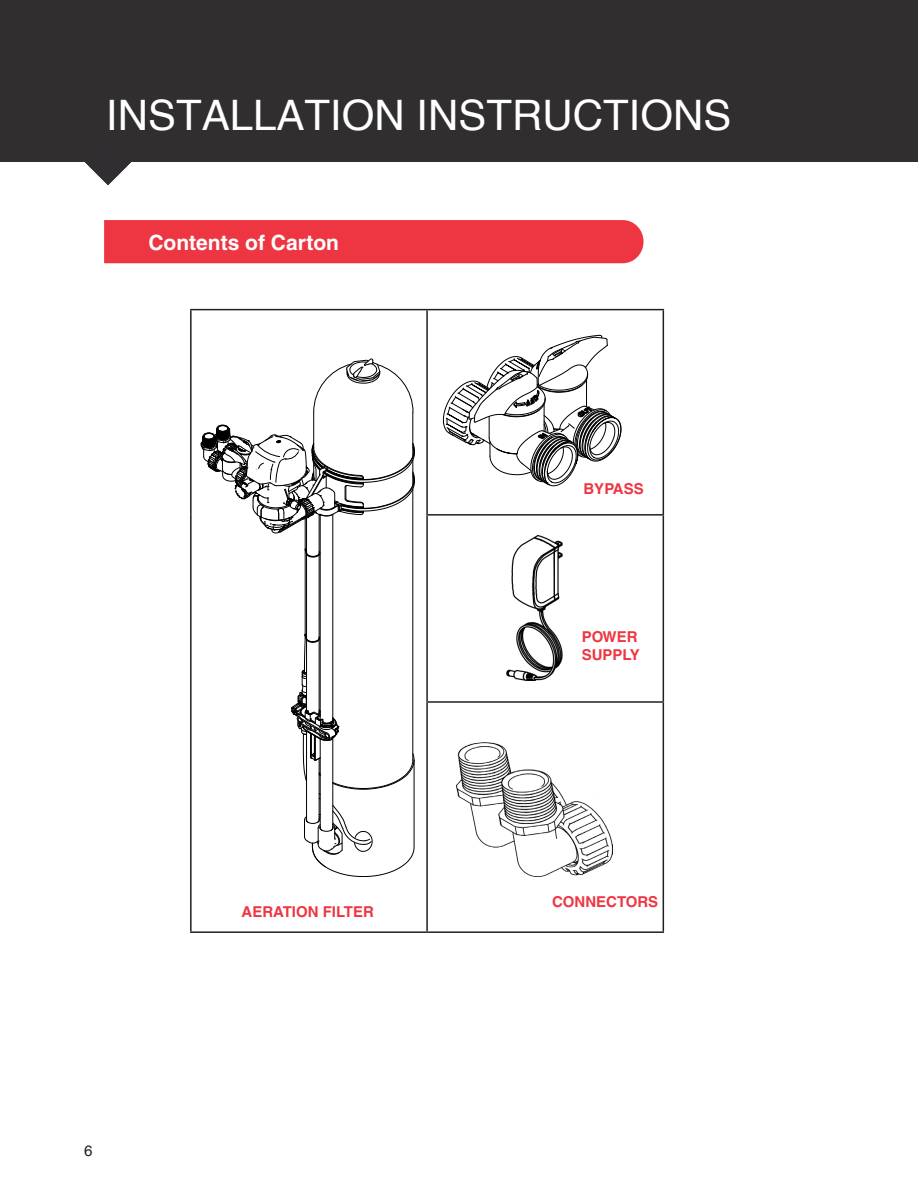
<style>
.page{position:relative;width:918px;height:1188px;background:#fff}
.page>*{position:absolute;margin:0;border:0;box-sizing:border-box;transform-origin:0 0}
.t1{font:42px "Helvetica";color:#fff}
.t2{font:700 21px "Helvetica CE";color:#fff}
.t3{font:700 15px/18px "Helvetica CE";color:#ee3643}
.t4{font:15px "Helvetica";color:#231f20}
</style>
<div class="page">
<div style="left:0;top:0;width:918px;height:162px;background:#312e30"></div>
<svg style="left:85px;top:162px;width:46px;height:23px"></svg>
<div style="left:104px;top:220px;width:540px;height:43px;background:#ee3643"></div>
<hr style="left:190px;top:309px;width:237px;height:1px;background:#231f20">
<hr style="left:190px;top:310px;width:2px;height:205px;background:#231f20">
<hr style="left:427px;top:309px;width:237px;height:1px;background:#231f20">
<hr style="left:426px;top:310px;width:2px;height:204px;background:#231f20">
<hr style="left:663px;top:310px;width:1px;height:204px;background:#231f20">
<hr style="left:190px;top:515px;width:2px;height:187px;background:#231f20">
<hr style="left:426px;top:514px;width:238px;height:2px;background:#231f20">
<hr style="left:426px;top:516px;width:2px;height:185px;background:#231f20">
<hr style="left:663px;top:516px;width:1px;height:185px;background:#231f20">
<hr style="left:190px;top:702px;width:2px;height:229px;background:#231f20">
<hr style="left:426px;top:701px;width:238px;height:2px;background:#231f20">
<hr style="left:426px;top:703px;width:2px;height:228px;background:#231f20">
<hr style="left:663px;top:703px;width:1px;height:228px;background:#231f20">
<hr style="left:190px;top:931px;width:237px;height:2px;background:#231f20">
<hr style="left:427px;top:931px;width:237px;height:2px;background:#231f20">
<hr style="left:313px;top:412px;width:1px;height:36px;background:#000">
<hr style="left:413px;top:489px;width:1px;height:271px;background:#000">
<hr style="left:413px;top:412px;width:1px;height:44px;background:#000">
<hr style="left:319px;top:515px;width:1px;height:36px;background:#000">
<hr style="left:319px;top:555px;width:1px;height:84px;background:#000">
<hr style="left:306px;top:518px;width:1px;height:30px;background:#000">
<hr style="left:306px;top:554px;width:1px;height:85px;background:#000">
<hr style="left:320px;top:515px;width:1px;height:205px;background:#000">
<hr style="left:333px;top:514px;width:1px;height:206px;background:#000">
<hr style="left:305px;top:519px;width:1px;height:116px;background:#000">
<svg style="left:305px;top:548px;width:15px;height:10px"></svg>
<svg style="left:313px;top:359px;width:101px;height:54px"></svg>
<svg style="left:200px;top:425px;width:215px;height:109px"></svg>
<svg style="left:291px;top:634px;width:124px;height:243px"></svg>
<svg style="left:443px;top:335px;width:178px;height:151px"></svg>
<img style="left:456px;top:742px;width:157px;height:134px">
<img style="left:507px;top:535px;width:56px;height:146px">
<p class="t1" style="left:106px;top:91px;width:627px">INSTALLATION INSTRUCTIONS</p>
<p class="t2" style="left:148px;top:230px;width:192px">Contents of Carton</p>
<p class="t3" style="left:584px;top:480px;width:62px">BYPASS</p>
<p class="t3" style="left:582px;top:628px;width:60px">POWER<br>SUPPLY</p>
<p class="t4" style="left:84px;top:1142px;width:10px">6</p>
<p class="t3" style="left:242px;top:902px;width:134px">AERATION FILTER</p>
<p class="t3" style="left:552px;top:893px;width:108px">CONNECTORS</p>
</div>
